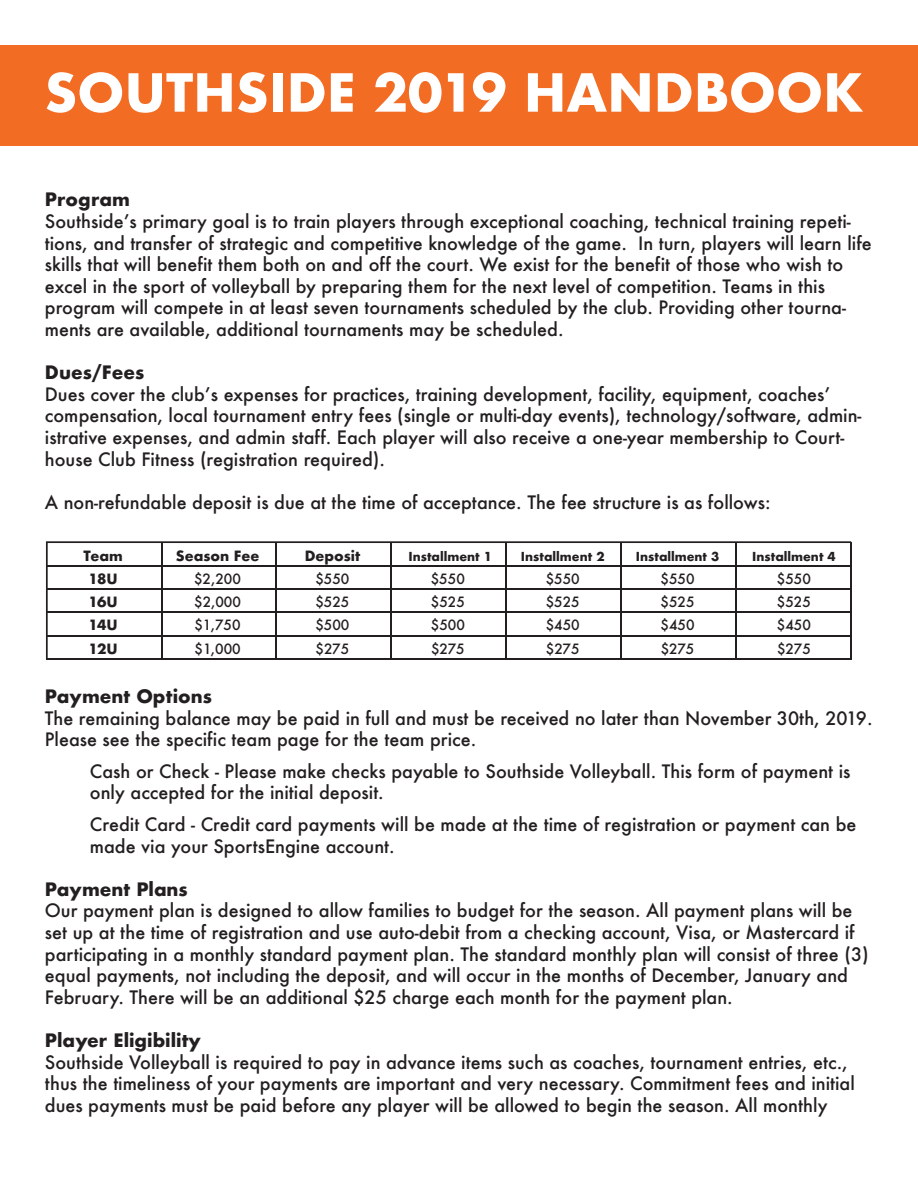
<style>
.page{position:relative;width:918px;height:1188px;background:#fff}
.page>*{position:absolute;margin:0;border:0;box-sizing:border-box;transform-origin:0 0}
.t1{font:700 51px "Futura";color:#fff}
.t2{font:500 18px/21.6px "Futura";color:#231f20}
.t3{font:700 18px "Futura";color:#231f20}
.t4{font:500 13.8px "Futura";color:#231f20}
.t5{font:700 13.8px "Futura";color:#231f20}
.t6{font:700 12.15px "Futura";color:#231f20}
</style>
<div class="page">
<svg style="left:46px;top:541px;width:806px;height:119px"></svg>
<hr style="left:47px;top:658px;width:805px;height:2px;background:#231f20">
<hr style="left:47px;top:635px;width:805px;height:2px;background:#231f20">
<hr style="left:47px;top:611px;width:805px;height:2px;background:#231f20">
<hr style="left:47px;top:588px;width:805px;height:2px;background:#231f20">
<hr style="left:47px;top:565px;width:805px;height:1px;background:#231f20">
<hr style="left:850px;top:542px;width:2px;height:118px;background:#231f20">
<hr style="left:735px;top:542px;width:2px;height:118px;background:#231f20">
<hr style="left:620px;top:542px;width:2px;height:118px;background:#231f20">
<hr style="left:505px;top:542px;width:2px;height:118px;background:#231f20">
<hr style="left:390px;top:542px;width:2px;height:118px;background:#231f20">
<hr style="left:276px;top:542px;width:1px;height:118px;background:#231f20">
<hr style="left:161px;top:542px;width:2px;height:118px;background:#231f20">
<div style="left:0;top:46px;width:918px;height:100px;background:#f36c24"></div>
<h1 class="t1" style="left:44px;top:56px;width:821px">SOUTHSIDE 2019 HANDBOOK</h1>
<p class="t3" style="left:45px;top:187px;width:87px">Program</p>
<p class="t2" style="left:45px;top:210px;width:829px">Southsideʼs primary goal is to train players through exceptional coaching, technical training repeti&shy;tions, and transfer of strategic and competitive knowledge of the game. In turn, players will learn life skills that will benefit them both on and off the court. We exist for the benefit of those who wish to excel in the sport of volleyball by preparing them for the next level of competition. Teams in this program will compete in at least seven tournaments scheduled by the club. Providing other tourna&shy;ments are available, additional tournaments may be scheduled.</p>
<p class="t3" style="left:45px;top:359px;width:101px">Dues/Fees</p>
<p class="t2" style="left:45px;top:383px;width:818px">Dues cover the clubʼs expenses for practices, training development, facility, equipment, coachesʼ compensation, local tournament entry fees (single or multi-day events), technology/software, admin&shy;istrative expenses, and admin staff. Each player will also receive a one-year membership to Court&shy;house Club Fitness (registration required).</p>
<p class="t2" style="left:45px;top:491px;width:727px">A non-refundable deposit is due at the time of acceptance. The fee structure is as follows:</p>
<p class="t5" style="left:84px;top:545px;width:41px">Team</p>
<p class="t5" style="left:176px;top:545px;width:85px">Season Fee</p>
<p class="t5" style="left:305px;top:545px;width:57px">Deposit</p>
<p class="t6" style="left:408px;top:547px;width:85px">Installment 1</p>
<p class="t6" style="left:521px;top:547px;width:85px">Installment 2</p>
<p class="t6" style="left:636px;top:547px;width:85px">Installment 3</p>
<p class="t6" style="left:752px;top:547px;width:85px">Installment 4</p>
<p class="t5" style="left:89px;top:569px;width:31px">18U</p>
<p class="t4" style="left:194px;top:570px;width:48px">$2,200</p>
<p class="t4" style="left:315px;top:570px;width:36px">$550</p>
<p class="t4" style="left:431px;top:570px;width:36px">$550</p>
<p class="t4" style="left:546px;top:570px;width:36px">$550</p>
<p class="t4" style="left:661px;top:570px;width:36px">$550</p>
<p class="t4" style="left:777px;top:570px;width:36px">$550</p>
<p class="t5" style="left:89px;top:592px;width:31px">16U</p>
<p class="t4" style="left:194px;top:593px;width:48px">$2,000</p>
<p class="t4" style="left:315px;top:593px;width:36px">$525</p>
<p class="t4" style="left:431px;top:593px;width:36px">$525</p>
<p class="t4" style="left:546px;top:593px;width:36px">$525</p>
<p class="t4" style="left:661px;top:593px;width:36px">$525</p>
<p class="t4" style="left:777px;top:593px;width:36px">$525</p>
<p class="t5" style="left:89px;top:615px;width:31px">14U</p>
<p class="t4" style="left:194px;top:616px;width:48px">$1,750</p>
<p class="t4" style="left:315px;top:616px;width:36px">$500</p>
<p class="t4" style="left:431px;top:616px;width:36px">$500</p>
<p class="t4" style="left:546px;top:616px;width:36px">$450</p>
<p class="t4" style="left:661px;top:616px;width:36px">$450</p>
<p class="t4" style="left:777px;top:616px;width:36px">$450</p>
<p class="t5" style="left:89px;top:639px;width:31px">12U</p>
<p class="t4" style="left:194px;top:639px;width:48px">$1,000</p>
<p class="t4" style="left:316px;top:639px;width:35px">$275</p>
<p class="t4" style="left:431px;top:639px;width:35px">$275</p>
<p class="t4" style="left:546px;top:639px;width:35px">$275</p>
<p class="t4" style="left:661px;top:639px;width:35px">$275</p>
<p class="t4" style="left:777px;top:639px;width:35px">$275</p>
<p class="t3" style="left:45px;top:683px;width:169px">Payment Options</p>
<p class="t2" style="left:45px;top:707px;width:829px">The remaining balance may be paid in full and must be received no later than November 30th, 2019.<br>Please see the specific team page for the team price.</p>
<p class="t2" style="left:90px;top:760px;width:762px">Cash or Check - Please make checks payable to Southside Volleyball. This form of payment is only accepted for the initial deposit.</p>
<p class="t2" style="left:90px;top:813px;width:768px">Credit Card - Credit card payments will be made at the time of registration or payment can be made via your SportsEngine account.</p>
<p class="t3" style="left:45px;top:876px;width:144px">Payment Plans</p>
<p class="t2" style="left:45px;top:900px;width:825px">Our payment plan is designed to allow families to budget for the season. All payment plans will be set up at the time of registration and use auto-debit from a checking account, Visa, or Mastercard if participating in a monthly standard payment plan. The standard monthly plan will consist of three (3) equal payments, not including the deposit, and will occur in the months of December, January and February. There will be an additional $25 charge each month for the payment plan.</p>
<p class="t3" style="left:45px;top:1027px;width:158px">Player Eligibility</p>
<p class="t2" style="left:45px;top:1051px;width:812px">Southside Volleyball is required to pay in advance items such as coaches, tournament entries, etc., thus the timeliness of your payments are important and very necessary. Commitment fees and initial dues payments must be paid before any player will be allowed to begin the season. All monthly</p>
</div>
